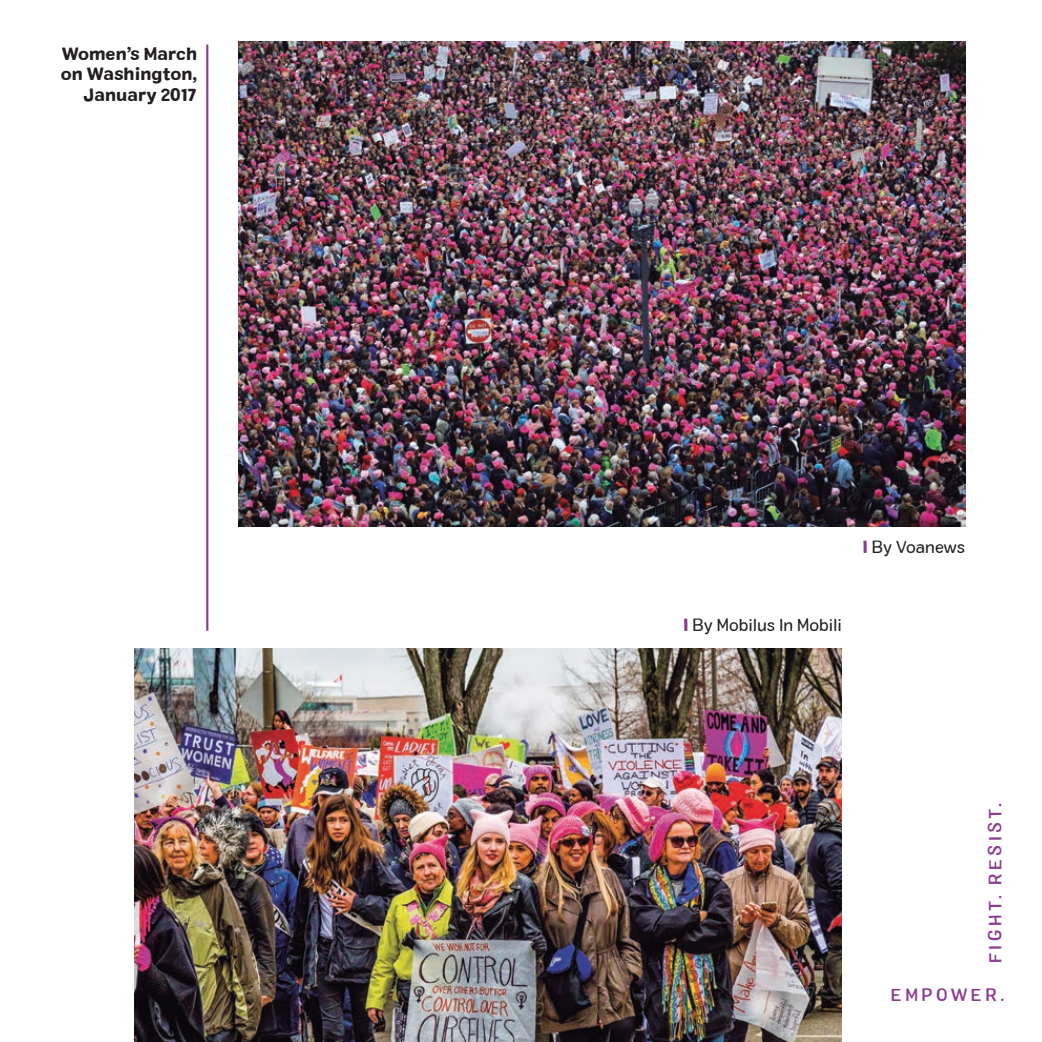
<style>
.page{position:relative;width:1042px;height:1042px;background:#fff}
.page>*{position:absolute;margin:0;border:0;box-sizing:border-box;transform-origin:0 0}
.t1{font:17.32px/20.8px "Colby St Bld";color:#231f20;text-align:right}
.t2{font:17.32px "Colby St Reg";color:#231f20}
.t3{font:17.32px "Colby St Med";letter-spacing:.2em;color:#8c3d8f}
.s1{font-family:"Colby St Bld";color:#8c3d8f}
</style>
<div class="page">
<hr style="left:206px;top:44px;width:2px;height:587px;background:#8c3d8f">
<img style="left:238px;top:42px;width:727px;height:484px">
<img style="left:134px;top:649px;width:708px;height:393px">
<p class="t1" style="left:61px;top:43px;width:138px">Women’s March on Washington,<br>January 2017</p>
<p class="t2" style="left:862px;top:536px;width:104px"><span class="s1">I</span> By Voanews</p>
<p class="t2" style="left:683px;top:614px;width:160px"><span class="s1">I</span> By Mobilus In Mobili</p>
<p class="t3" style="left:984px;top:963px;width:162px;rotate:-90deg">FIGHT. RESIST.</p>
<p class="t3" style="left:891px;top:984px;width:115px">EMPOWER.</p>
</div>
